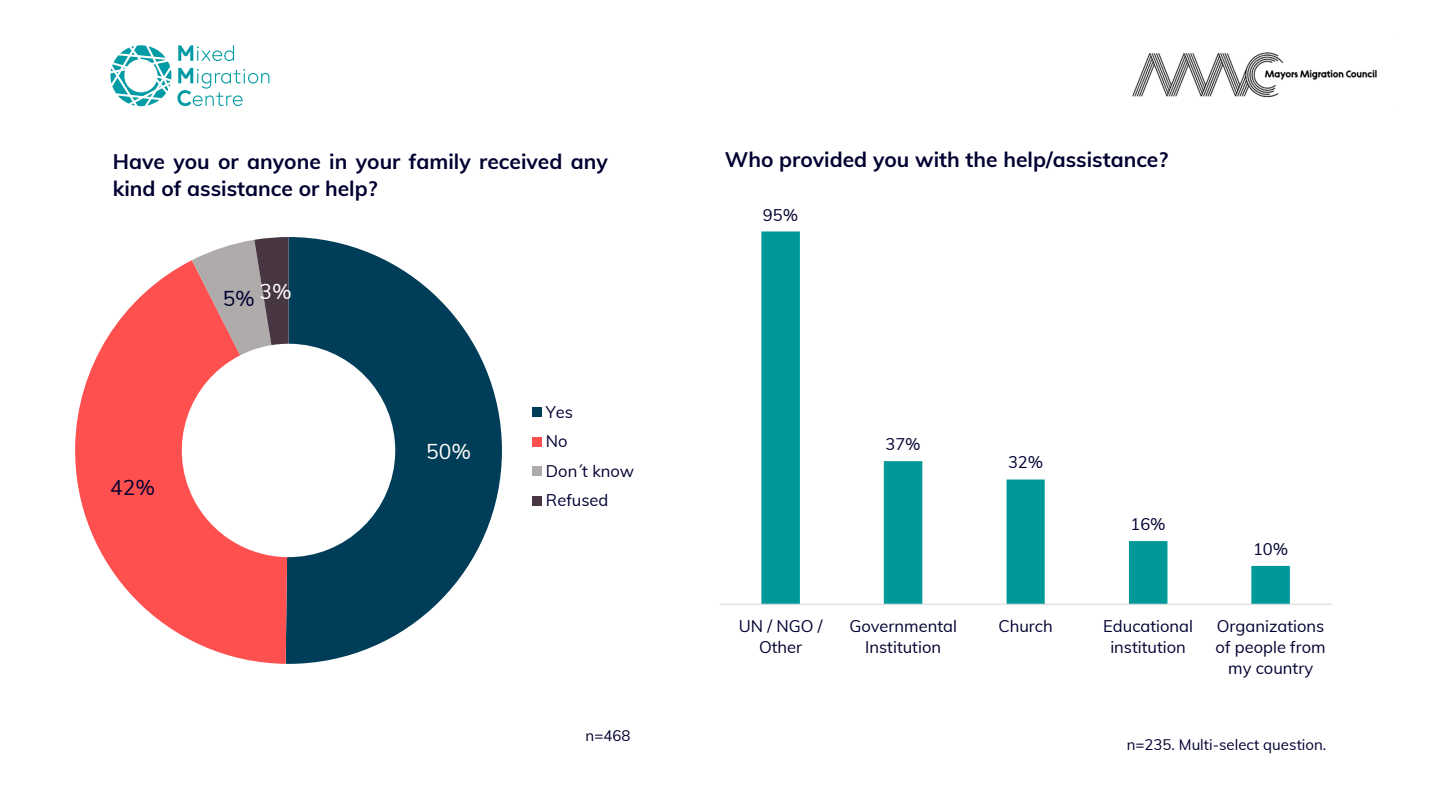
<style>
.page{position:relative;width:1440px;height:810px;background:#fff}
.page>*{position:absolute;margin:0;border:0;box-sizing:border-box;transform-origin:0 0}
.t1{font:700 21px/27px "Muli";color:#000031}
.t2{font:21px "Muli";color:#000031}
.t3{font:21px "Muli";color:#fff}
.t4{font:16.5px/20.9px "Muli";color:#000031;text-align:center}
.t5{font:15px "Muli";color:#000031}
</style>
<div class="page">
<svg style="left:761px;top:231px;width:529px;height:373px"></svg>
<hr style="left:719px;top:604px;width:613px;height:1px;background:#d9d9d9">
<svg style="left:287px;top:237px;width:215px;height:427px;fill:#003d58"></svg>
<svg style="left:75px;top:260px;width:212px;height:404px;fill:#ff5050"></svg>
<svg style="left:192px;top:237px;width:97px;height:118px;background:#ad8588"></svg>
<div style="left:533px;top:408px;width:9px;height:9px;background:#003d58"></div>
<div style="left:533px;top:437px;width:9px;height:9px;background:#ff5050"></div>
<div style="left:533px;top:467px;width:9px;height:9px;background:#afabab"></div>
<div style="left:533px;top:496px;width:9px;height:9px;background:#483643"></div>
<svg style="left:110px;top:45px;width:159px;height:61px"></svg>
<img style="left:1132px;top:52px;width:265px;height:56px">
<p class="t1" style="left:113px;top:148px;width:497px">Have you or anyone in your family received any kind of assistance or help?</p>
<p class="t2" style="left:110px;top:474px;width:46px">42%</p>
<p class="t2" style="left:223px;top:285px;width:71px">5% <sup>3%</sup></p>
<p class="t3" style="left:426px;top:438px;width:46px">50%</p>
<p class="t4" style="left:546px;top:397px;width:90px;line-height:29.4px;text-align:left">Yes<br>No<br>Don´t know<br>Refused</p>
<p class="t5" style="left:586px;top:726px;width:46px">n=468</p>
<p class="t1" style="left:725px;top:146px;width:445px">Who provided you with the help/assistance?</p>
<p class="t4" style="left:763px;top:204px;width:37px">95%</p>
<p class="t4" style="left:886px;top:434px;width:37px">37%</p>
<p class="t4" style="left:1008px;top:452px;width:37px">32%</p>
<p class="t4" style="left:1131px;top:513px;width:37px">16%</p>
<p class="t4" style="left:1253px;top:538px;width:37px">10%</p>
<p class="t4" style="left:739px;top:615px;width:85px">UN / NGO /<br>Other</p>
<p class="t4" style="left:849px;top:615px;width:109px">Governmental<br>Institution</p>
<p class="t4" style="left:999px;top:615px;width:56px">Church</p>
<p class="t4" style="left:1103px;top:615px;width:91px">Educational institution</p>
<p class="t4" style="left:1216px;top:615px;width:112px">Organizations of people from my country</p>
<p class="t5" style="left:1127px;top:734px;width:201px">n=235. Multi-select question.</p>
</div>
